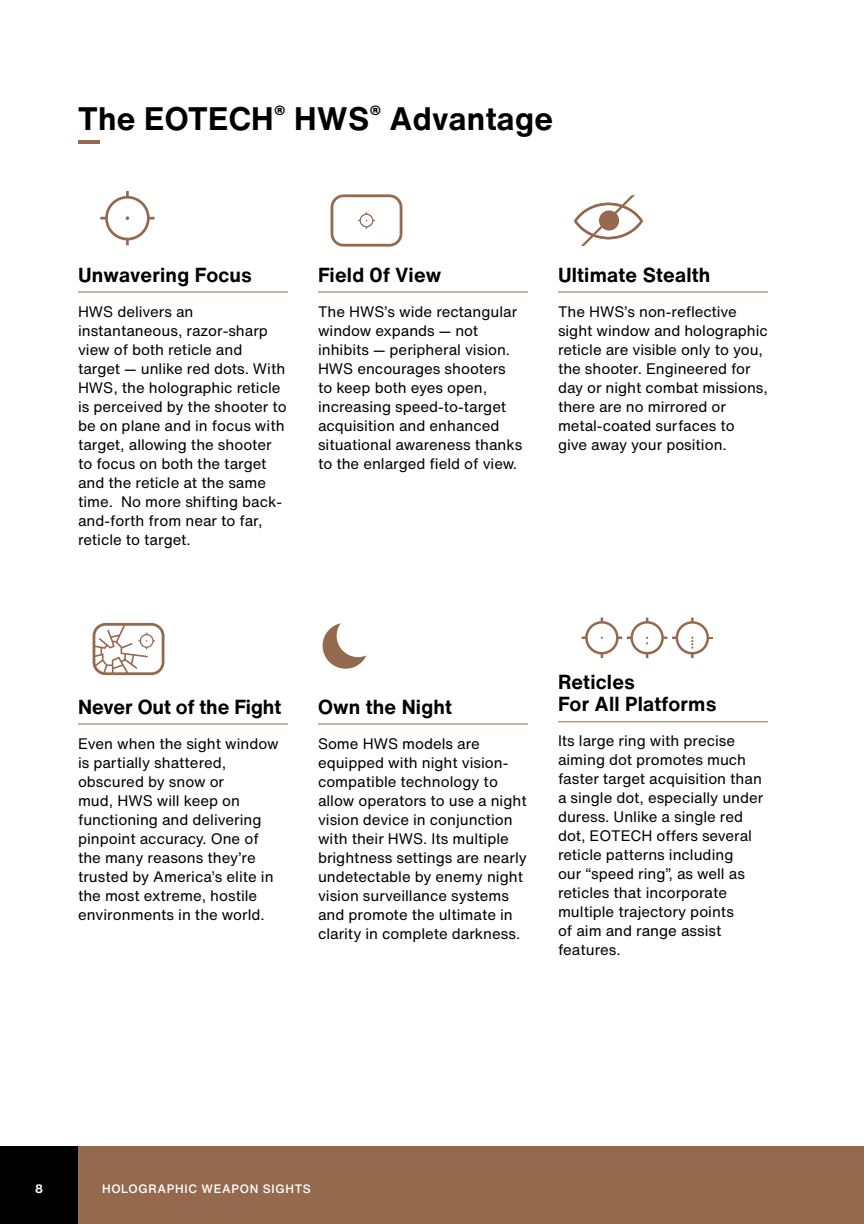
<style>
.page{position:relative;width:864px;height:1224px;background:#fff}
.page>*{position:absolute;margin:0;border:0;box-sizing:border-box;transform-origin:0 0}
.t1{font:700 32px "Helvetica Now Text";letter-spacing:.01em;color:#000}
.t2{font:700 20px/22px "Helvetica Now Text";letter-spacing:.01em;color:#000}
.t3{font:15px/19px "Helvetica Now Text";color:#000}
.t4{font:500 12px "Helvetica Now Text";letter-spacing:.06em;color:#fff}
.t5{font:700 12px "Helvetica Now Text";color:#fff}
</style>
<div class="page">
<div style="left:78px;top:1146px;width:786px;height:78px;background:#95694d"></div>
<div style="left:0;top:1146px;width:78px;height:78px;background:#000"></div>
<hr style="left:78px;top:140px;width:22px;height:4px;background:#95694d">
<svg style="left:100px;top:191px;width:55px;height:54px"></svg>
<svg style="left:331px;top:194px;width:71px;height:53px"></svg>
<svg style="left:574px;top:195px;width:69px;height:51px"></svg>
<svg style="left:93px;top:623px;width:71px;height:52px"></svg>
<svg style="left:323px;top:623px;width:43px;height:46px"></svg>
<hr style="left:78px;top:292px;width:210px;height:1px;background:#95694d">
<hr style="left:78px;top:724px;width:210px;height:1px;background:#95694d">
<hr style="left:318px;top:292px;width:210px;height:1px;background:#95694d">
<hr style="left:318px;top:724px;width:210px;height:1px;background:#95694d">
<hr style="left:558px;top:292px;width:210px;height:1px;background:#95694d">
<hr style="left:558px;top:721px;width:210px;height:1px;background:#95694d">
<svg style="left:582px;top:618px;width:130px;height:40px"></svg>
<h1 class="t1" style="left:78px;top:95px;width:477px">The EOTECH<sup>®</sup> HWS<sup>®</sup> Advantage</h1>
<h2 class="t2" style="left:78px;top:263px;width:176px">Unwavering Focus</h2>
<p class="t3" style="left:78px;top:301px;width:210px">HWS delivers an instantaneous, razor-sharp view of both reticle and target — unlike red dots. With<br>HWS, the holographic reticle is perceived by the shooter to be on plane and in focus with target, allowing the shooter to focus on both the target and the reticle at the same time. No more shifting back&shy;and-forth from near to far, reticle to target.</p>
<h2 class="t2" style="left:318px;top:263px;width:125px">Field 0f View</h2>
<p class="t3" style="left:318px;top:301px;width:206px">The HWS’s wide rectangular window expands — not inhibits — peripheral vision.<br>HWS encourages shooters to keep both eyes open, increasing speed-to-target acquisition and enhanced situational awareness thanks to the enlarged field of view.</p>
<h2 class="t2" style="left:558px;top:263px;width:154px">Ultimate Stealth</h2>
<p class="t3" style="left:558px;top:301px;width:212px">The HWS’s non-reflective sight window and holographic reticle are visible only to you, the shooter. Engineered for day or night combat missions, there are no mirrored or metal-coated surfaces to<br>give away your position.</p>
<h2 class="t2" style="left:78px;top:695px;width:205px">Never Out of the Fight</h2>
<p class="t3" style="left:78px;top:733px;width:202px">Even when the sight window is partially shattered, obscured by snow or<br>mud, HWS will keep on functioning and delivering pinpoint accuracy. One of the many reasons they’re trusted by America’s elite in the most extreme, hostile environments in the world.</p>
<h2 class="t2" style="left:318px;top:695px;width:136px">Own the Night</h2>
<p class="t3" style="left:318px;top:733px;width:210px">Some HWS models are equipped with night vision&shy;compatible technology to allow operators to use a night vision device in conjunction with their HWS. Its multiple brightness settings are nearly undetectable by enemy night vision surveillance systems and promote the ultimate in clarity in complete darkness.</p>
<h2 class="t2" style="left:558px;top:671px;width:160px">Reticles<br>For All Platforms</h2>
<p class="t3" style="left:558px;top:731px;width:207px">Its large ring with precise aiming dot promotes much faster target acquisition than a single dot, especially under duress. Unlike a single red dot, EOTECH offers several reticle patterns including<br>our “speed ring”, as well as reticles that incorporate multiple trajectory points<br>of aim and range assist features.</p>
<p class="t5" style="left:35px;top:1179px;width:9px">8</p>
<p class="t4" style="left:102px;top:1179px;width:210px">HOLOGRAPHIC WEAPON SIGHTS</p>
</div>
